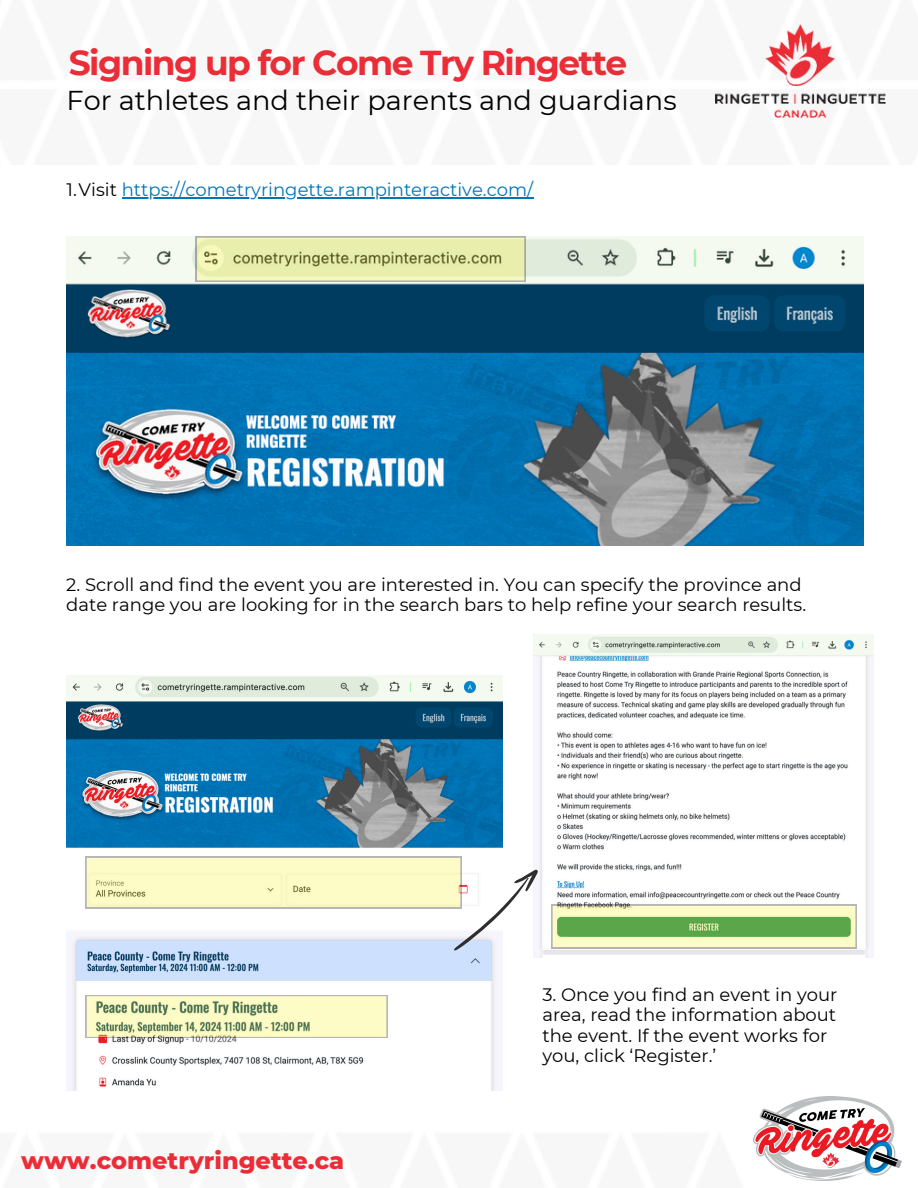
<style>
.page{position:relative;width:918px;height:1188px;background:#fff}
.page>*{position:absolute;margin:0;border:0;box-sizing:border-box;transform-origin:0 0}
.t1{font:700 34.5px "Montserrat";letter-spacing:-.045em;color:#eb2d37}
.t2{font:27.3px "Montserrat";color:#000}
.t3{font:800 24px "Montserrat";color:#ec2d37}
.t4{font:18px/20.2px "Montserrat";color:#000}
.t5{font:18px "Montserrat";color:#0175ba}
.s1{color:#000}
</style>
<div class="page">
<img style="left:66px;top:237px;width:798px;height:309px">
<img style="left:66px;top:675px;width:437px;height:415px">
<svg style="left:196px;top:237px;width:329px;height:45px;background:#dde2a5"></svg>
<svg style="left:86px;top:995px;width:301px;height:43px;background:#dfe3b3"></svg>
<img style="left:534px;top:634px;width:340px;height:323px">
<svg style="left:552px;top:905px;width:304px;height:43px;background:#b1d18c"></svg>
<svg style="left:86px;top:857px;width:457px;height:102px"></svg>
<hr style="left:122px;top:198px;width:411px;height:1px;background:#0175ba">
<img style="left:753px;top:1096px;width:149px;height:85px">
<img style="left:715px;top:24px;width:170px;height:94px">
<p class="t1" style="left:69px;top:42px;width:560px">Signing up for Come Try Ringette</p>
<p class="t2" style="left:67px;top:84px;width:612px">For athletes and their parents and guardians</p>
<p class="t5" style="left:67px;top:179px;width:468px"><span class="s1">1.Visit</span> https://cometryringette.rampinteractive.com/</p>
<p class="t4" style="left:66px;top:574px;width:741px">2. Scroll and find the event you are interested in. You can specify the province and date range you are looking for in the search bars to help refine your search results.</p>
<p class="t3" style="left:21px;top:1146px;width:325px">www.cometryringette.ca</p>
<p class="t4" style="left:542px;top:985px;width:296px">3. Once you find an event in your area, read the information about the event. If the event works for you, click ‘Register.’</p>
</div>
